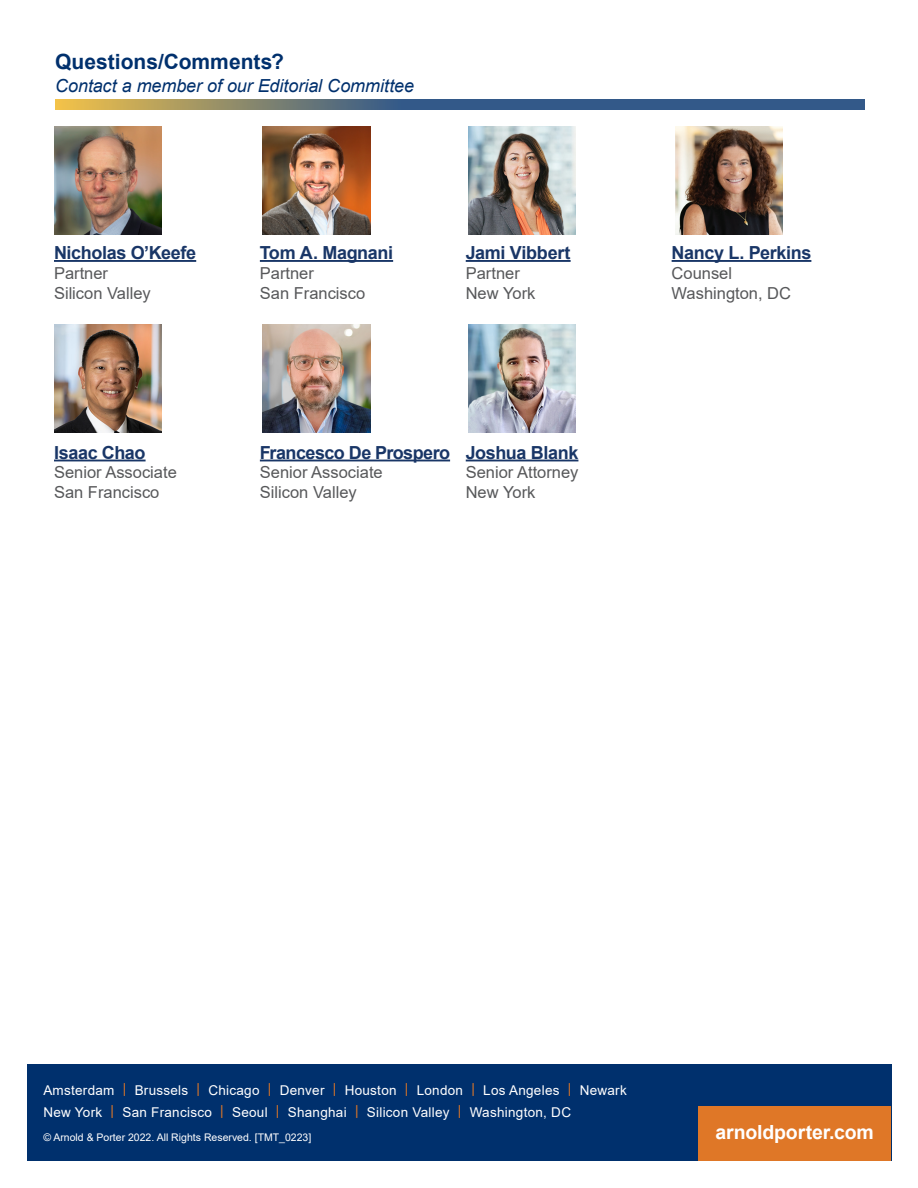
<style>
.page{position:relative;width:918px;height:1188px;background:#fff}
.page>*{position:absolute;margin:0;border:0;box-sizing:border-box;transform-origin:0 0}
.Body_Copy{font:700 21px "Arial";color:#00306d}
.t1{font:700 19.5px "Arial";letter-spacing:-.01em;color:#fff}
.t2{font:700 18px "Arial";letter-spacing:-.02em;color:#193667}
.Body_Copy-2{font:italic 18px "Arial";letter-spacing:-.005em;color:#00306d}
.t3{font:16.5px "Arial";color:#57585a}
.t4{font:13.5px "Arial";letter-spacing:.02em;color:#fff}
.t5{font:10.5px "Arial";color:#fff}
.s1{color:#df7727}
</style>
<div class="page">
<div style="left:27px;top:1064px;width:864px;height:97px;background:#00306d"></div>
<div style="left:698px;top:1107px;width:193px;height:54px;background:#df7727"></div>
<hr style="left:54px;top:260px;width:142px;height:2px;background:#193667">
<hr style="left:260px;top:260px;width:133px;height:2px;background:#193667">
<hr style="left:466px;top:260px;width:105px;height:2px;background:#193667">
<hr style="left:672px;top:260px;width:139px;height:2px;background:#193667">
<hr style="left:54px;top:460px;width:92px;height:1px;background:#193667">
<hr style="left:260px;top:460px;width:190px;height:1px;background:#193667">
<hr style="left:466px;top:460px;width:112px;height:1px;background:#193667">
<img style="left:54px;top:127px;width:108px;height:108px">
<img style="left:262px;top:127px;width:108px;height:108px">
<img style="left:54px;top:324px;width:108px;height:108px">
<img style="left:468px;top:127px;width:108px;height:108px">
<img style="left:468px;top:325px;width:108px;height:108px">
<img style="left:262px;top:325px;width:108px;height:108px">
<img style="left:675px;top:127px;width:108px;height:108px">
<svg style="left:55px;top:99px;width:810px;height:11px;background:#5c6f7b"></svg>
<p class="Body_Copy" style="left:55px;top:47px;width:230px">Questions/Comments?</p>
<p class="Body_Copy-2" style="left:55px;top:74px;width:360px">Contact a member of our Editorial Committee</p>
<p class="t2" style="left:54px;top:240px;width:144px">Nicholas O’Keefe</p>
<p class="t3" style="left:54px;top:262px;width:56px">Partner</p>
<p class="t3" style="left:54px;top:281px;width:98px">Silicon Valley</p>
<p class="t2" style="left:54px;top:440px;width:93px">Isaac Chao</p>
<p class="t3" style="left:54px;top:461px;width:124px">Senior Associate</p>
<p class="t3" style="left:54px;top:481px;width:107px">San Francisco</p>
<p class="t2" style="left:260px;top:240px;width:135px">Tom A. Magnani</p>
<p class="t3" style="left:260px;top:262px;width:56px">Partner</p>
<p class="t3" style="left:260px;top:281px;width:107px">San Francisco</p>
<p class="t2" style="left:466px;top:240px;width:106px">Jami Vibbert</p>
<p class="t3" style="left:466px;top:262px;width:56px">Partner</p>
<p class="t3" style="left:466px;top:281px;width:71px">New York</p>
<p class="t2" style="left:260px;top:440px;width:192px">Francesco De Prospero</p>
<p class="t3" style="left:260px;top:461px;width:124px">Senior Associate</p>
<p class="t3" style="left:260px;top:481px;width:98px">Silicon Valley</p>
<p class="t2" style="left:466px;top:440px;width:114px">Joshua Blank</p>
<p class="t3" style="left:466px;top:461px;width:114px">Senior Attorney</p>
<p class="t3" style="left:466px;top:481px;width:71px">New York</p>
<p class="t2" style="left:672px;top:240px;width:141px">Nancy L. Perkins</p>
<p class="t3" style="left:672px;top:262px;width:62px">Counsel</p>
<p class="t3" style="left:672px;top:281px;width:121px">Washington, DC</p>
<p class="t4" style="left:43px;top:1081px;width:585px">Amsterdam <span class="s1">|</span> Brussels <span class="s1">|</span> Chicago <span class="s1">|</span> Denver <span class="s1">|</span> Houston <span class="s1">|</span> London <span class="s1">|</span> Los Angeles <span class="s1">|</span> Newark</p>
<p class="t4" style="left:43px;top:1103px;width:529px">New York <span class="s1">|</span> San Francisco <span class="s1">|</span> Seoul <span class="s1">|</span> Shanghai <span class="s1">|</span> Silicon Valley <span class="s1">|</span> Washington, DC</p>
<p class="t5" style="left:43px;top:1130px;width:270px">© Arnold &amp; Porter 2022. All Rights Reserved. [TMT_0223]</p>
<p class="t1" style="left:716px;top:1118px;width:160px">arnoldporter.com</p>
</div>
